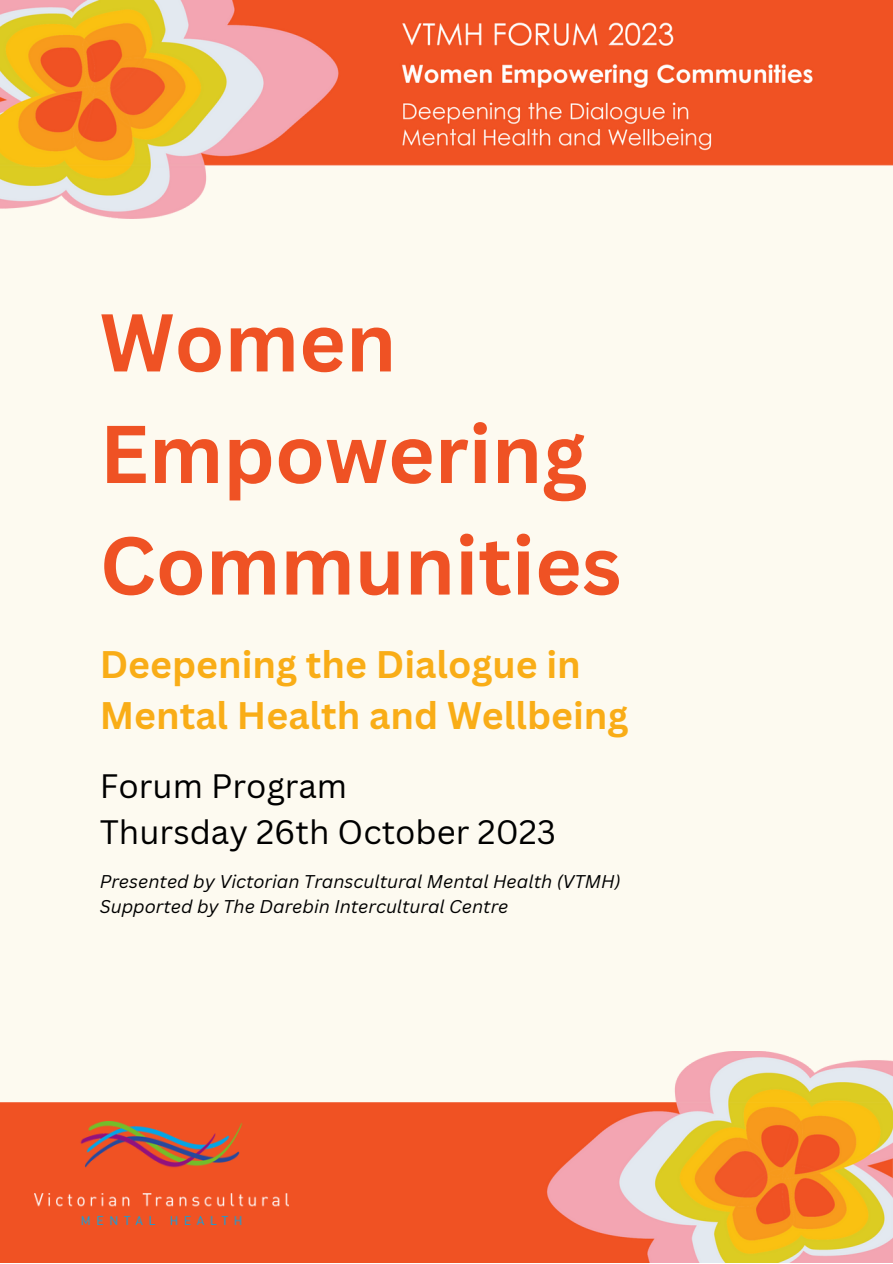
<style>
.page{position:relative;width:893px;height:1264px;background:#fff}
.page>*{position:absolute;margin:0;border:0;box-sizing:border-box;transform-origin:0 0}
.t1{font:700 79.95px/111.4px "Canva Sans";color:#ef5224}
.t2{font:700 37.35px/51.8px "Canva Sans";color:#f9ad17}
.t3{font:33px "Canva Sans";color:#000}
.t4{font:italic 18px "Canva Sans";color:#000}
</style>
<div class="page">
<div style="left:0;top:0;width:892px;height:1262px;background:#fdfaf0"></div>
<img style="left:0;top:0;width:892px;height:218px">
<img style="left:0;top:1051px;width:892px;height:211px">
<img style="left:34px;top:1121px;width:254px;height:103px">
<p class="t1" style="left:100px;top:285px;width:523px">Women<br>Empowering<br>Communities</p>
<p class="t2" style="left:100px;top:637px;width:530px">Deepening the Dialogue in<br>Mental Health and Wellbeing</p>
<p class="t3" style="left:100px;top:762px;width:249px">Forum Program</p>
<p class="t3" style="left:100px;top:808px;width:458px">Thursday 26th October 2023</p>
<p class="t4" style="left:100px;top:869px;width:522px">Presented by Victorian Transcultural Mental Health (VTMH)</p>
<p class="t4" style="left:100px;top:894px;width:410px">Supported by The Darebin Intercultural Centre</p>
</div>
